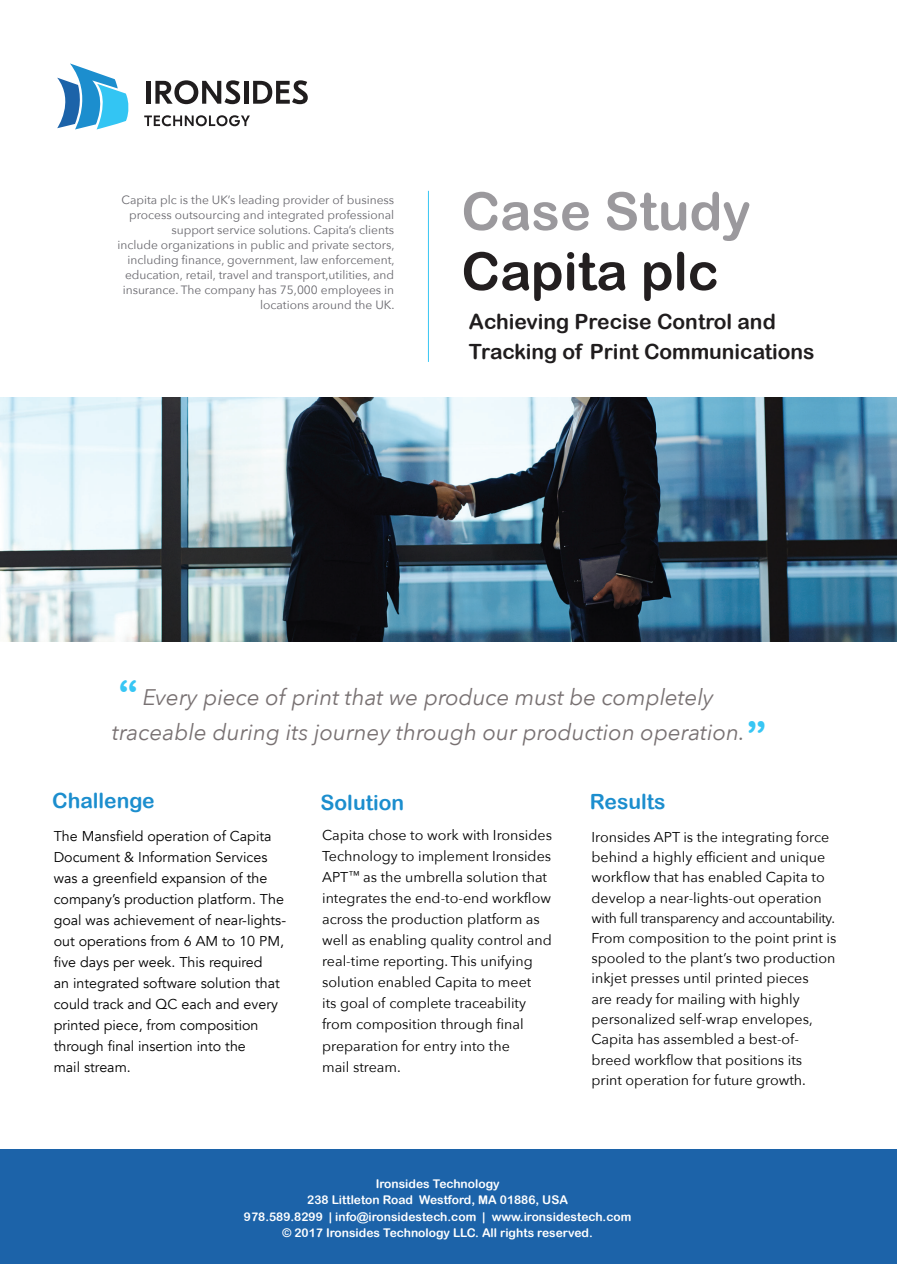
<style>
.page{position:relative;width:897px;height:1264px;background:#fff}
.page>*{position:absolute;margin:0;border:0;box-sizing:border-box;transform-origin:0 0}
.t1{font:52.5px "Arial Rounded MT Bold";color:#9b999d}
.t2{font:52.5px "Arial Rounded MT Bold";color:#231f20}
.t3{font:42px "Arial Rounded MT Bold";color:#38c6f4}
.t4{font:italic 22.5px/34.5px "Avenir Next";color:#787172;text-align:center}
.t5{font:21px/30px "Arial Rounded MT Bold";color:#201d1e}
.t6{font:21px "Arial Rounded MT Bold";color:#1c8ece}
.t7{font:14.25px/21px "Avenir Next";color:#000}
.t8{font:14.25px/21px "Avenir";color:#000}
.t9{font:13.95px "Avenir Next";letter-spacing:-.025em;color:#000}
.t10{font:12px/15px "Avenir Next";color:#68676d;text-align:right}
.t11{font:12px/16.5px "Arial Rounded MT Bold";color:#fff;text-align:center}
</style>
<div class="page">
<div style="left:0;top:1149px;width:896px;height:115px;background:#1c63a9"></div>
<hr style="left:896px;top:1149px;width:1px;height:115px;background:#1c63a9">
<hr style="left:146px;top:81px;width:4px;height:23px;background:#201d1e">
<svg style="left:155px;top:80px;width:85px;height:24px"></svg>
<hr style="left:244px;top:81px;width:4px;height:23px;background:#201d1e">
<svg style="left:253px;top:80px;width:55px;height:24px"></svg>
<svg style="left:144px;top:115px;width:106px;height:11px"></svg>
<svg style="left:57px;top:63px;width:72px;height:66px"></svg>
<img style="left:0;top:397px;width:896px;height:244px">
<hr style="left:428px;top:191px;width:1px;height:171px;background:#38c6f4">
<p class="t10" style="left:117px;top:192px;width:279px">Capita plc is the UK’s leading provider of business process outsourcing and integrated professional support service solutions. Capita’s clients<br>include organizations in public and private sectors, including finance, government, law enforcement, education, retail, travel and transport,utilities, and insurance. The company has 75,000 employees in locations around the UK.</p>
<h1 class="t1" style="left:461px;top:180px;width:291px">Case Study</h1>
<h1 class="t2" style="left:461px;top:240px;width:259px">Capita plc</h1>
<h3 class="t5" style="left:469px;top:306px;width:347px">Achieving Precise Control and<br>Tracking of Print Communications</h3>
<h2 class="t3" style="left:118px;top:671px;width:21px">“</h2>
<h3 class="t4" style="left:112px;top:679px;width:634px">Every piece of print that we produce must be completely traceable during its journey through our production operation.</h3>
<h2 class="t3" style="left:766px;top:742px;width:21px;rotate:-180deg">“</h2>
<h3 class="t6" style="left:52px;top:788px;width:104px">Challenge</h3>
<h3 class="t6" style="left:320px;top:790px;width:85px">Solution</h3>
<h3 class="t6" style="left:590px;top:789px;width:77px">Results</h3>
<p class="t8" style="left:54px;top:826px;width:234px">The Mansfield operation of Capita<br>Document &amp; Information Services was a greenfield expansion of the company’s production platform. The goal was achievement of near-lights&shy;out operations from 6 AM to 10 PM, five days per week. This required<br>an integrated software solution that could track and QC each and every printed piece, from composition through final insertion into the<br>mail stream.</p>
<p class="t7" style="left:322px;top:824px;width:231px">Capita chose to work with Ironsides<br>Technology to implement Ironsides<br>APT<sup>™</sup> as the umbrella solution that integrates the end-to-end workflow across the production platform as well as enabling quality control and real-time reporting. This unifying solution enabled Capita to meet<br>its goal of complete traceability from composition through final preparation for entry into the<br>mail stream.</p>
<p class="t7" style="left:591px;top:826px;width:239px;line-height:20.2px">Ironsides APT is the integrating force behind a highly efficient and unique workflow that has enabled Capita to develop a near-lights-out operation</p>
<p class="t9" style="left:591px;top:906px;width:245px">with full transparency and accountability.</p>
<p class="t7" style="left:591px;top:927px;width:246px;line-height:20.2px">From composition to the point print is spooled to the plant’s two production inkjet presses until printed pieces<br>are ready for mailing with highly personalized self-wrap envelopes, Capita has assembled a best-of&shy;breed workflow that positions its<br>print operation for future growth.</p>
<p class="t11" style="left:244px;top:1175px;width:389px">Ironsides Technology<br>238 Littleton Road Westford, MA 01886, USA<br>978.589.8299 | info@ironsidestech.com | www.ironsidestech.com © 2017 Ironsides Technology LLC. All rights reserved.</p>
</div>
